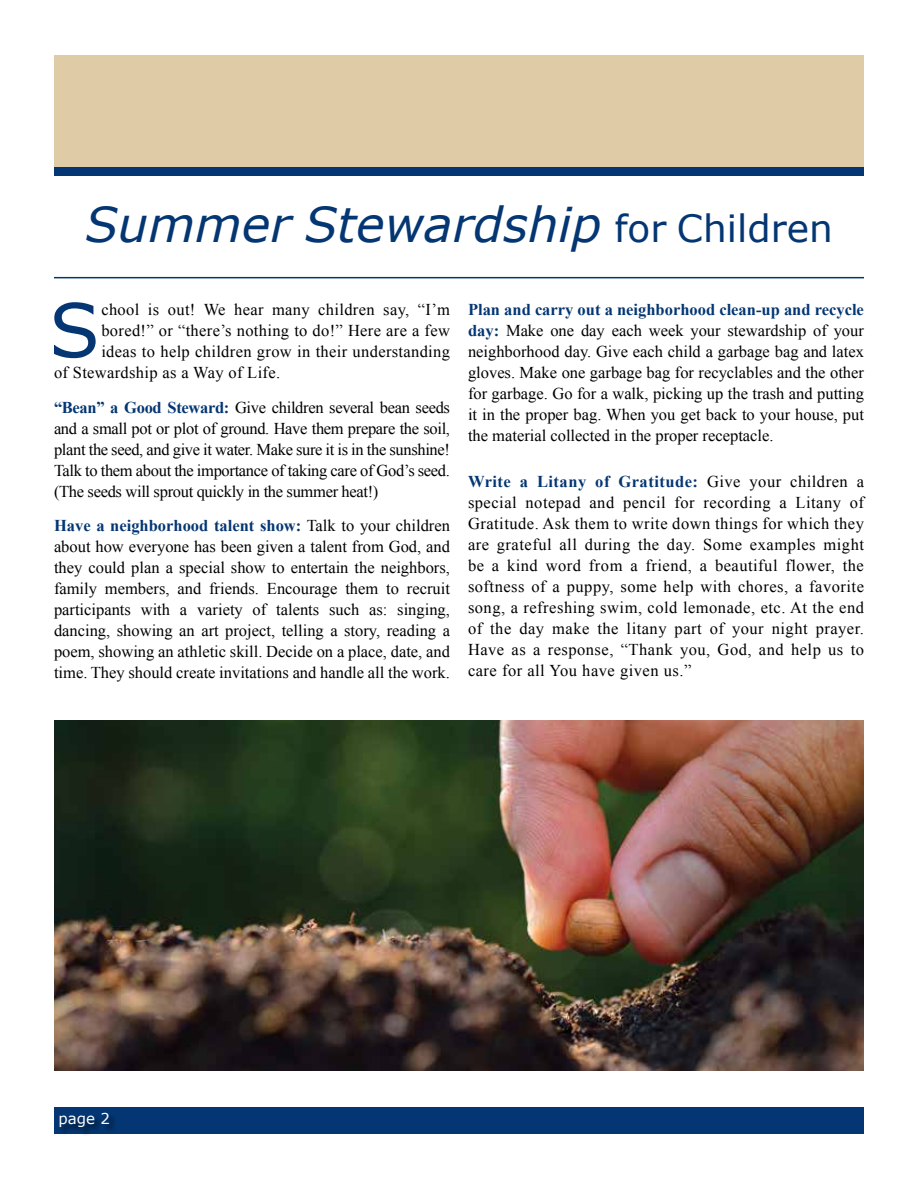
<style>
.page{position:relative;width:918px;height:1188px;background:#fff}
.page>*{position:absolute;margin:0;border:0;box-sizing:border-box;transform-origin:0 0}
.Single_Drop{font:74.25px "Verdana";color:#043673}
.t1{font:italic 48px "Verdana";color:#043673}
.Body{font:16.5px/21px "Times New Roman";color:#000;text-align:justify}
.Single_Drop-2{font:16.5px "Times New Roman";letter-spacing:.02em;color:#000}
.t2{font:15px "Verdana";color:#fff}
.s1{font-style:normal;font-size:37.5px}
.s2{font-weight:700;color:#043673}
</style>
<div class="page">
<div style="left:54px;top:1107px;width:810px;height:27px;background:#043673"></div>
<div style="left:54px;top:55px;width:810px;height:113px;background:#dfcba5"></div>
<div style="left:60px;top:1113px;width:58px;height:23px;background:#000;opacity:.65"></div>
<div style="left:54px;top:167px;width:810px;height:9px;background:#043673"></div>
<img style="left:54px;top:720px;width:810px;height:350px">
<hr style="left:54px;top:277px;width:810px;height:1px;background:#043673">
<p class="t1" style="left:85px;top:194px;width:749px">Summer Stewardship <span class="s1">for Children</span></p>
<p class="Single_Drop" style="left:49px;top:279px;width:52px">S</p>
<p class="Single_Drop-2" style="left:101px;top:299px;width:350px">chool is out! We hear many children say, “I’m</p>
<p class="Single_Drop-2" style="left:101px;top:320px;width:350px">bored!” or “there’s nothing to do!” Here are a few</p>
<p class="Single_Drop-2" style="left:101px;top:341px;width:350px">ideas to help children grow in their understanding</p>
<p class="Single_Drop-2" style="left:54px;top:362px;width:228px">of Stewardship as a Way of Life.</p>
<p class="Body" style="left:54px;top:396px;width:398px"><span class="s2">“Bean” a Good Steward:</span> Give children several bean seeds and a small pot or plot of ground. Have them prepare the soil, plant the seed, and give it water. Make sure it is in the sunshine!<br>Talk to them about the importance of taking care of God’s seed. (The seeds will sprout quickly in the summer heat!)</p>
<p class="Body" style="left:54px;top:515px;width:398px"><span class="s2">Have a neighborhood talent show:</span> Talk to your children about how everyone has been given a talent from God, and they could plan a special show to entertain the neighbors, family members, and friends. Encourage them to recruit participants with a variety of talents such as: singing, dancing, showing an art project, telling a story, reading a poem, showing an athletic skill. Decide on a place, date, and time. They should create invitations and handle all the work.</p>
<p class="Body" style="left:468px;top:299px;width:398px"><span class="s2">Plan and carry out a neighborhood clean-up and recycle day:</span> Make one day each week your stewardship of your neighborhood day. Give each child a garbage bag and latex gloves. Make one garbage bag for recyclables and the other for garbage. Go for a walk, picking up the trash and putting it in the proper bag. When you get back to your house, put the material collected in the proper receptacle.</p>
<p class="Body" style="left:468px;top:471px;width:398px"><span class="s2">Write a Litany of Gratitude:</span> Give your children a special notepad and pencil for recording a Litany of Gratitude. Ask them to write down things for which they are grateful all during the day. Some examples might be a kind word from a friend, a beautiful flower, the softness of a puppy, some help with chores, a favorite song, a refreshing swim, cold lemonade, etc. At the end of the day make the litany part of your night prayer.<br>Have as a response, “Thank you, God, and help us to care for all You have given us.”</p>
<p class="t2" style="left:58px;top:1108px;width:53px">page 2</p>
</div>
